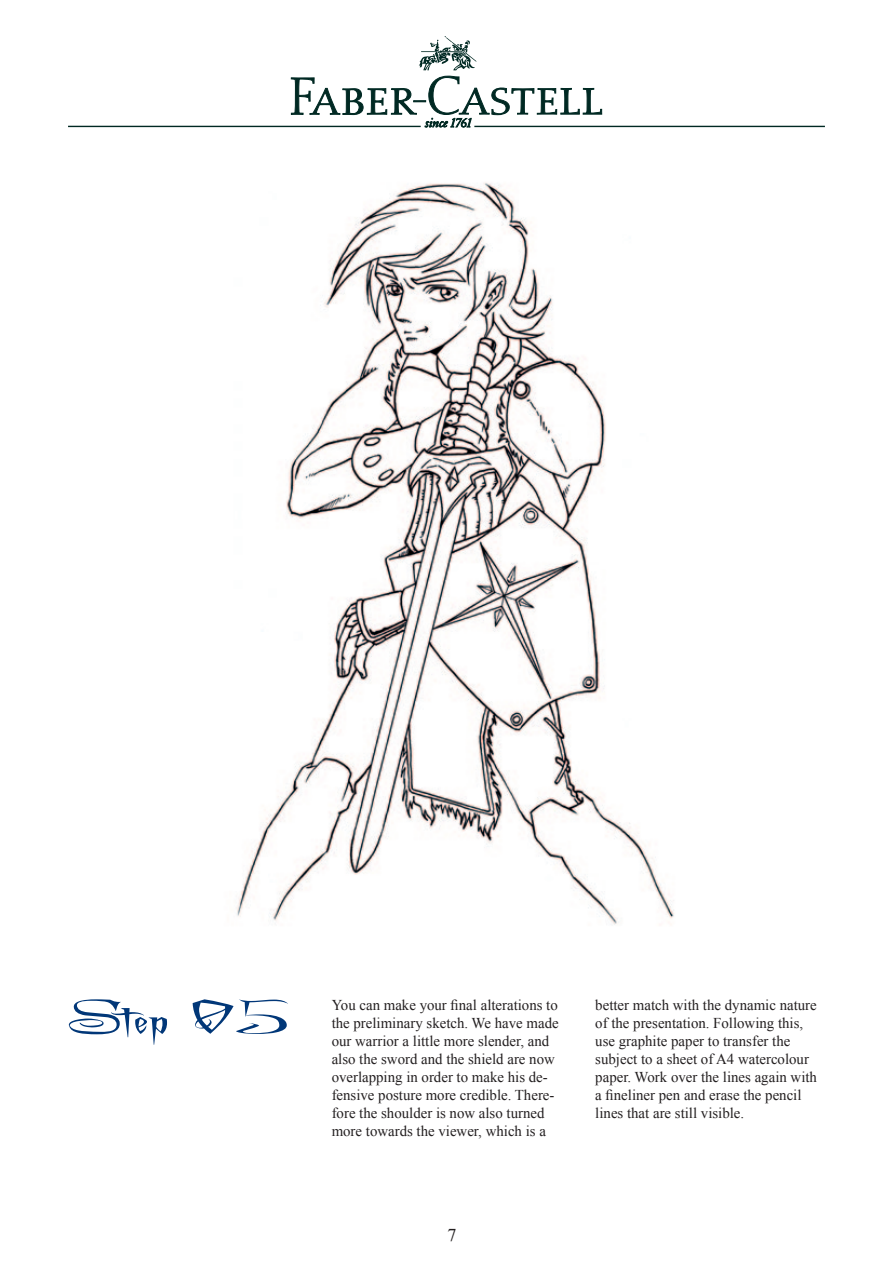
<style>
.page{position:relative;width:893px;height:1263px;background:#fff}
.page>*{position:absolute;margin:0;border:0;box-sizing:border-box;transform-origin:0 0}
.t1{font:52.5px "A Charming Font Superexpanded";color:#013778}
.t2{font:18px "Times New Roman";color:#231f20}
.t3{font:15px/18px "Times New Roman";color:#231f20}
</style>
<div class="page">
<svg style="left:291px;top:76px;width:311px;height:51px"></svg>
<svg style="left:419px;top:36px;width:58px;height:34px"></svg>
<hr style="left:68px;top:126px;width:353px;height:1px;background:#002923">
<hr style="left:474px;top:126px;width:351px;height:1px;background:#002923">
<img style="left:236px;top:182px;width:438px;height:743px">
<h1 class="t1" style="left:68px;top:986px;width:225px">Step 05</h1>
<p class="t3" style="left:332px;top:995px;width:229px">You can make your final alterations to the preliminary sketch. We have made our warrior a little more slender, and also the sword and the shield are now overlapping in order to make his de&shy;fensive posture more credible. There&shy;fore the shoulder is now also turned more towards the viewer, which is a</p>
<p class="t2" style="left:447px;top:1223px;width:10px">7</p>
<p class="t3" style="left:595px;top:995px;width:223px">better match with the dynamic nature of the presentation. Following this, use graphite paper to transfer the subject to a sheet of A4 watercolour paper. Work over the lines again with a fineliner pen and erase the pencil lines that are still visible.</p>
</div>
